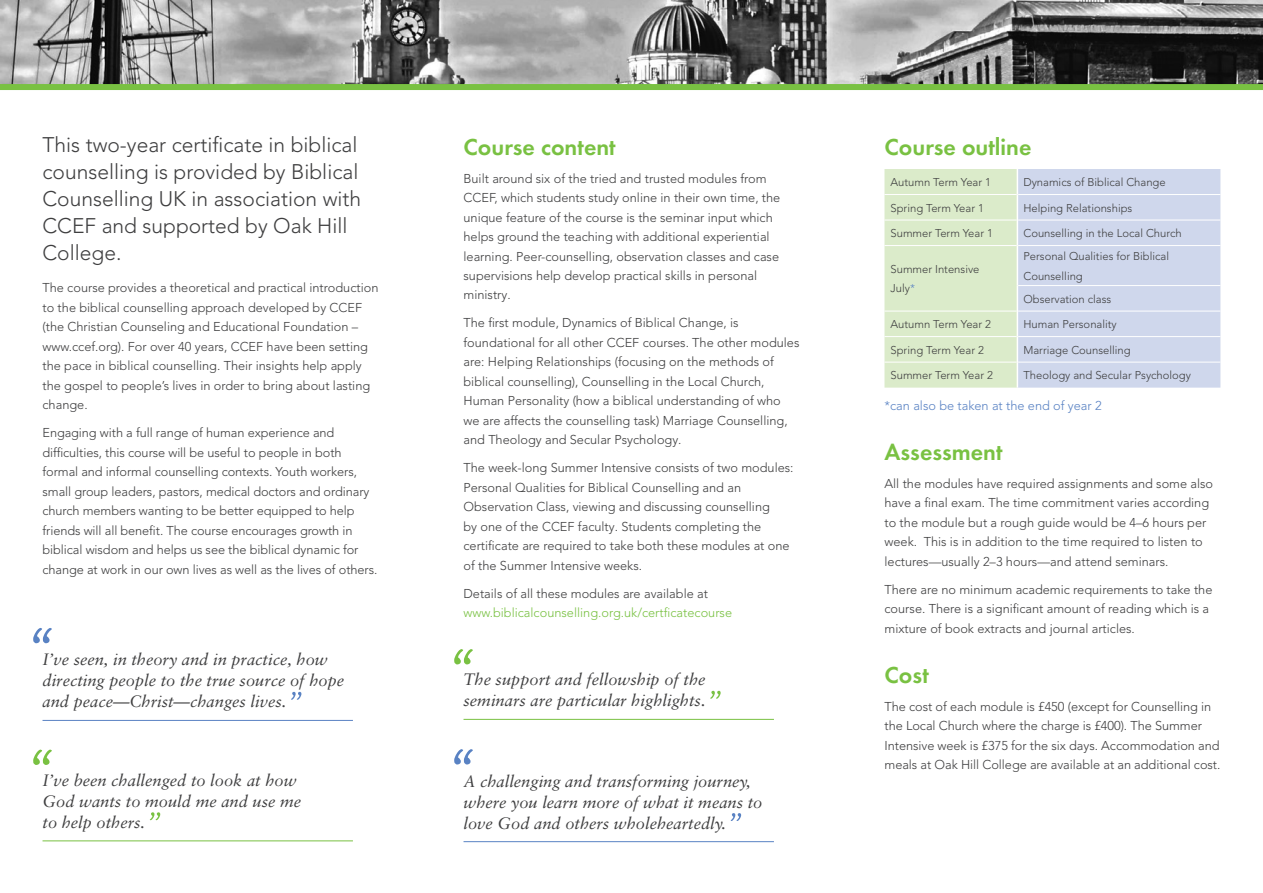
<style>
.page{position:relative;width:1263px;height:893px;background:#fff}
.page>*{position:absolute;margin:0;border:0;box-sizing:border-box;transform-origin:0 0}
.t1{font:600 24px "Futura T";color:#79c142}
.t2{font:300 21px/27px "Avenir LT Pro";color:#3e3e3f}
.t3{font:italic 16.5px/21px "Sabon";color:#3e3e3f}
.t4{font:300 12.75px/19.5px "Avenir LT Pro";color:#3e3e3f}
.t5{font:300 12.75px "Avenir LT Pro";color:#79c142}
.t6{font:300 12.75px "Avenir LT Pro";color:#5982c3}
.t7{font:300 11.25px/19.5px "Avenir LT Pro";color:#3e3e3f}
.s1{color:#5982c3}
</style>
<div class="page">
<hr style="left:43px;top:840px;width:310px;height:1px;background:#79c142">
<svg style="left:150px;top:812px;width:10px;height:8px"></svg>
<svg style="left:884px;top:169px;width:336px;height:219px;background:#d5e0df"></svg>
<img style="left:0;top:0;width:1263px;height:84px">
<div style="left:0;top:84px;width:1263px;height:6px;background:#79c142"></div>
<hr style="left:43px;top:720px;width:310px;height:1px;background:#5982c3">
<svg style="left:291px;top:692px;width:10px;height:8px"></svg>
<svg style="left:33px;top:628px;width:19px;height:15px"></svg>
<svg style="left:33px;top:750px;width:19px;height:15px"></svg>
<hr style="left:463px;top:841px;width:311px;height:1px;background:#5982c3">
<svg style="left:731px;top:813px;width:10px;height:8px"></svg>
<svg style="left:454px;top:749px;width:19px;height:15px"></svg>
<hr style="left:463px;top:719px;width:311px;height:1px;background:#79c142">
<svg style="left:710px;top:691px;width:11px;height:8px"></svg>
<svg style="left:454px;top:649px;width:19px;height:15px"></svg>
<h2 class="t2" style="left:43px;top:131px;width:320px">This two-year certificate in biblical counselling is provided by Biblical<br>Counselling UK in association with<br>CCEF and supported by Oak Hill<br>College.</h2>
<p class="t4" style="left:43px;top:278px;width:337px">The course provides a theoretical and practical introduction to the biblical counselling approach developed by CCEF (the Christian Counseling and Educational Foundation – www.ccef.org). For over 40 years, CCEF have been setting the pace in biblical counselling. Their insights help apply the gospel to people’s lives in order to bring about lasting change.</p>
<p class="t4" style="left:43px;top:423px;width:336px">Engaging with a full range of human experience and difficulties, this course will be useful to people in both formal and informal counselling contexts. Youth workers, small group leaders, pastors, medical doctors and ordinary church members wanting to be better equipped to help friends will all benefit. The course encourages growth in biblical wisdom and helps us see the biblical dynamic for change at work in our own lives as well as the lives of others.</p>
<p class="t3" style="left:43px;top:649px;width:303px">I’ve seen, in theory and in practice, how directing people to the true source of hope and peace—Christ—changes lives.</p>
<p class="t3" style="left:43px;top:769px;width:260px">I’ve been challenged to look at how<br>God wants to mould me and use me to help others.</p>
<h1 class="t1" style="left:463px;top:132px;width:154px">Course content</h1>
<p class="t4" style="left:463px;top:168px;width:318px">Built around six of the tried and trusted modules from CCEF, which students study online in their own time, the unique feature of the course is the seminar input which helps ground the teaching with additional experiential learning. Peer-counselling, observation classes and case supervisions help develop practical skills in personal ministry.</p>
<p class="t4" style="left:463px;top:313px;width:337px">The first module, Dynamics of Biblical Change, is foundational for all other CCEF courses. The other modules are: Helping Relationships (focusing on the methods of biblical counselling), Counselling in the Local Church, Human Personality (how a biblical understanding of who we are affects the counselling task) Marriage Counselling, and Theology and Secular Psychology.</p>
<p class="t4" style="left:463px;top:458px;width:332px">The week-long Summer Intensive consists of two modules:<br>Personal Qualities for Biblical Counselling and an Observation Class, viewing and discussing counselling<br>by one of the CCEF faculty. Students completing the certificate are required to take both these modules at one of the Summer Intensive weeks.</p>
<p class="t4" style="left:463px;top:584px;width:246px">Details of all these modules are available at</p>
<p class="t5" style="left:463px;top:605px;width:270px">www.biblicalcounselling.org.uk/certficatecourse</p>
<p class="t3" style="left:463px;top:669px;width:244px">The support and fellowship of the seminars are particular highlights.</p>
<p class="t3" style="left:463px;top:770px;width:300px">A challenging and transforming journey, where you learn more of what it means to love God and others wholeheartedly.</p>
<h1 class="t1" style="left:884px;top:132px;width:148px">Course outline</h1>
<p class="t7" style="left:890px;top:172px;width:102px">Autumn Term Year 1</p>
<p class="t7" style="left:1023px;top:172px;width:144px">Dynamics of Biblical Change</p>
<p class="t7" style="left:890px;top:198px;width:95px">Spring Term Year 1</p>
<p class="t7" style="left:1023px;top:198px;width:110px">Helping Relationships</p>
<p class="t7" style="left:890px;top:223px;width:104px">Summer Term Year 1</p>
<p class="t7" style="left:1023px;top:223px;width:160px">Counselling in the Local Church</p>
<p class="t7" style="left:890px;top:259px;width:90px">Summer Intensive<br>July<span class="s1">*</span></p>
<p class="t7" style="left:1023px;top:246px;width:147px">Personal Qualities for Biblical<br>Counselling</p>
<p class="t7" style="left:1023px;top:289px;width:89px">Observation class</p>
<p class="t7" style="left:890px;top:314px;width:102px">Autumn Term Year 2</p>
<p class="t7" style="left:1023px;top:314px;width:95px">Human Personality</p>
<p class="t7" style="left:890px;top:340px;width:95px">Spring Term Year 2</p>
<p class="t7" style="left:1023px;top:340px;width:109px">Marriage Counselling</p>
<p class="t7" style="left:890px;top:365px;width:104px">Summer Term Year 2</p>
<p class="t7" style="left:1023px;top:365px;width:169px">Theology and Secular Psychology</p>
<p class="t6" style="left:884px;top:398px;width:219px">*can also be taken at the end of year 2</p>
<h1 class="t1" style="left:884px;top:437px;width:120px">Assessment</h1>
<p class="t4" style="left:884px;top:474px;width:330px">All the modules have required assignments and some also have a final exam. The time commitment varies according to the module but a rough guide would be 4–6 hours per week. This is in addition to the time required to listen to lectures—usually 2–3 hours—and attend seminars.</p>
<p class="t4" style="left:884px;top:580px;width:329px">There are no minimum academic requirements to take the course. There is a significant amount of reading which is a mixture of book extracts and journal articles.</p>
<h1 class="t1" style="left:884px;top:660px;width:46px">Cost</h1>
<p class="t4" style="left:884px;top:697px;width:337px">The cost of each module is £450 (except for Counselling in the Local Church where the charge is £400). The Summer Intensive week is £375 for the six days. Accommodation and meals at Oak Hill College are available at an additional cost.</p>
</div>
